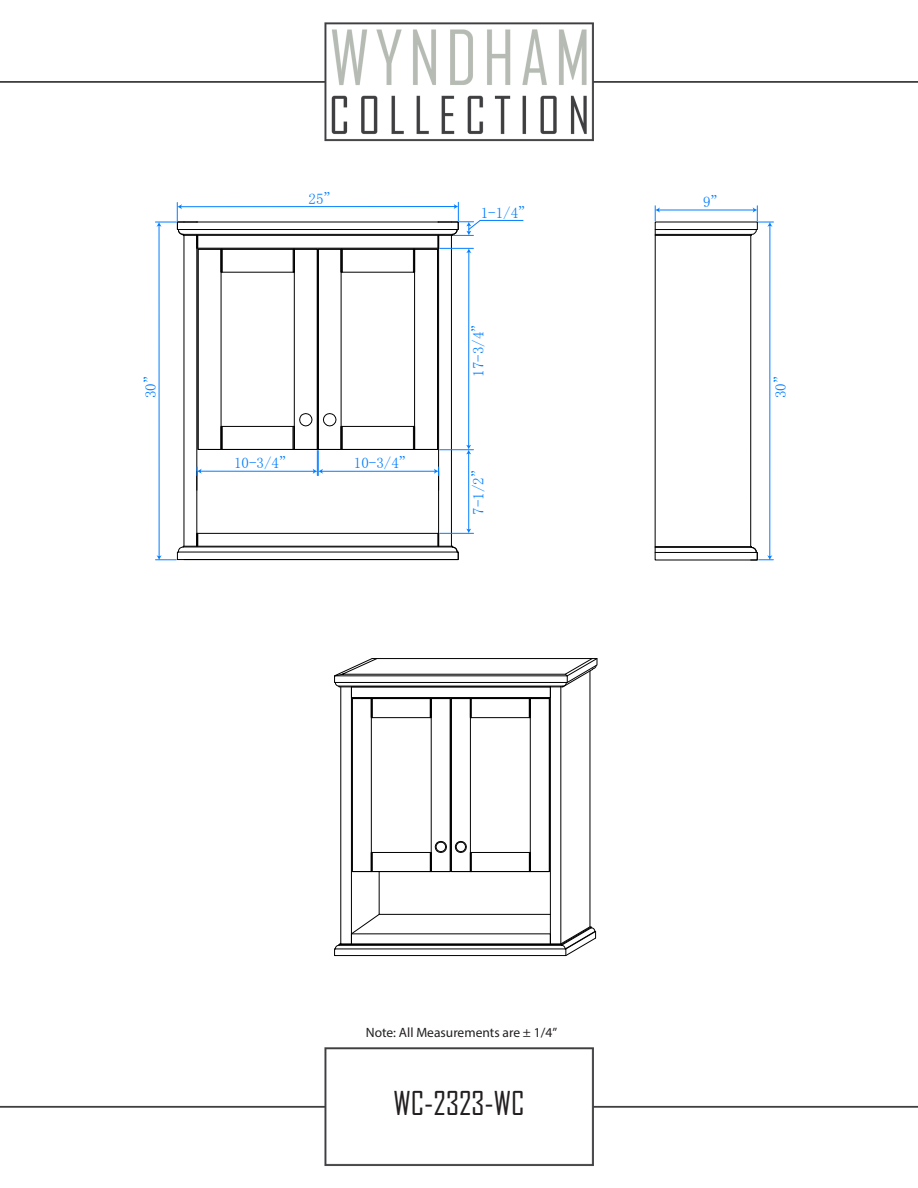
<style>
.page{position:relative;width:918px;height:1188px;background:#fff}
.page>*{position:absolute;margin:0;border:0;box-sizing:border-box;transform-origin:0 0}
.t1{font:31.5px "Agency FB";color:#231f20}
.t2{font:15px "MS P Mincho";color:#007eff}
.t3{font:13.5px "Myriad Pro";color:#231f20}
</style>
<div class="page">
<img style="left:0;top:22px;width:918px;height:1144px">
<svg style="left:334px;top:658px;width:264px;height:298px"></svg>
<hr style="left:196px;top:235px;width:1px;height:311px;background:#000">
<hr style="left:184px;top:235px;width:1px;height:311px;background:#000">
<div style="left:198px;top:249px;width:23px;height:201px;border:1px solid #000"></div>
<div style="left:294px;top:249px;width:24px;height:201px;border:1px solid #000"></div>
<div style="left:221px;top:249px;width:2px;height:24px;border:1px solid #000"></div>
<div style="left:293px;top:249px;width:2px;height:24px;border:1px solid #000"></div>
<div style="left:221px;top:426px;width:74px;height:24px;border:1px solid #000"></div>
<div style="left:221px;top:426px;width:2px;height:24px;border:1px solid #000"></div>
<div style="left:293px;top:426px;width:2px;height:24px;border:1px solid #000"></div>
<hr style="left:451px;top:235px;width:1px;height:311px;background:#000">
<hr style="left:438px;top:235px;width:1px;height:311px;background:#000">
<svg style="left:299px;top:413px;width:14px;height:14px"></svg>
<svg style="left:323px;top:413px;width:14px;height:14px"></svg>
<div style="left:414px;top:249px;width:24px;height:201px;border:1px solid #000"></div>
<div style="left:318px;top:249px;width:23px;height:201px;border:1px solid #000"></div>
<div style="left:413px;top:249px;width:2px;height:24px;border:1px solid #000"></div>
<div style="left:341px;top:249px;width:2px;height:24px;border:1px solid #000"></div>
<div style="left:341px;top:426px;width:74px;height:24px;border:1px solid #000"></div>
<div style="left:413px;top:426px;width:2px;height:24px;border:1px solid #000"></div>
<div style="left:341px;top:426px;width:2px;height:24px;border:1px solid #000"></div>
<hr style="left:655px;top:235px;width:1px;height:312px;background:#000">
<hr style="left:750px;top:235px;width:1px;height:312px;background:#000">
<hr style="left:159px;top:225px;width:1px;height:332px;background:#007eff">
<svg style="left:156px;top:533px;width:303px;height:28px"></svg>
<hr style="left:770px;top:225px;width:1px;height:332px;background:#007eff">
<svg style="left:654px;top:546px;width:119px;height:15px"></svg>
<hr style="left:440px;top:533px;width:34px;height:1px;background:#007eff">
<hr style="left:440px;top:449px;width:33px;height:1px;background:#007eff">
<hr style="left:468px;top:252px;width:1px;height:194px;background:#007eff">
<hr style="left:468px;top:453px;width:1px;height:77px;background:#007eff">
<svg style="left:466px;top:529px;width:5px;height:4px"></svg>
<svg style="left:466px;top:445px;width:5px;height:9px"></svg>
<hr style="left:480px;top:220px;width:43px;height:1px;background:#007eff">
<svg style="left:155px;top:202px;width:326px;height:51px"></svg>
<svg style="left:654px;top:206px;width:119px;height:30px"></svg>
<hr style="left:200px;top:471px;width:114px;height:1px;background:#007eff">
<svg style="left:196px;top:467px;width:6px;height:23px"></svg>
<hr style="left:322px;top:471px;width:113px;height:1px;background:#007eff">
<svg style="left:313px;top:451px;width:10px;height:25px"></svg>
<svg style="left:434px;top:467px;width:5px;height:23px"></svg>
<p class="t2" style="left:309px;top:191px;width:24px">25”</p>
<p class="t2" style="left:703px;top:194px;width:16px">9”</p>
<p class="t2" style="left:481px;top:205px;width:46px">1-1/4”</p>
<p class="t2" style="left:471px;top:377px;width:54px;rotate:-90deg">17-3/4”</p>
<p class="t2" style="left:143px;top:398px;width:24px;rotate:-90deg">30”</p>
<p class="t2" style="left:773px;top:398px;width:24px;rotate:-90deg">30”</p>
<p class="t2" style="left:234px;top:455px;width:54px">10-3/4”</p>
<p class="t2" style="left:354px;top:455px;width:54px">10-3/4”</p>
<p class="t2" style="left:471px;top:515px;width:46px;rotate:-90deg">7-1/2”</p>
<p class="t3" style="left:366px;top:1024px;width:193px">Note: All Measurements are ± 1/4”</p>
<h1 class="t1" style="left:393px;top:1084px;width:133px">WC-2323-WC</h1>
</div>
